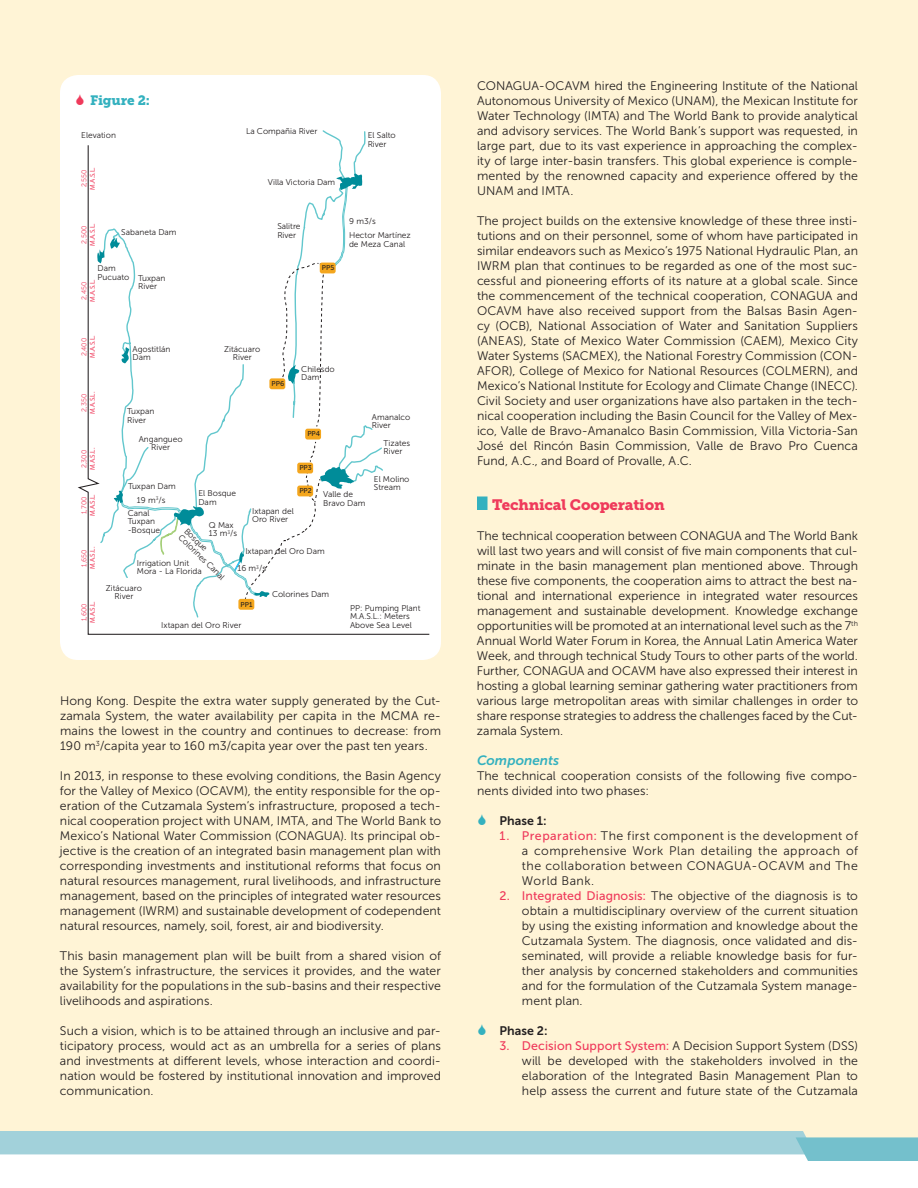
<style>
.page{position:relative;width:918px;height:1188px;background:#fff}
.page>*{position:absolute;margin:0;border:0;box-sizing:border-box;transform-origin:0 0}
.t1{font:15px "Museo Slab 900";letter-spacing:-.01em;color:#ef3a5b}
.t2{font:italic 13.5px "Museo Sans 700";color:#34b1bf}
.t3{font:13.5px "Museo Slab 900";letter-spacing:-.01em;color:#34b1bf}
.t4{font:12.3px/15px "Museo Sans 300";letter-spacing:.005em;color:#231f20;text-align:justify}
.t5{font:12.3px "Museo Sans 700";letter-spacing:.005em;color:#231f20}
.t6{font:8.4px/8.4px "Museo Sans 300";color:#231f20}
.t7{font:7.05px "Myriad Pro";color:#ef3c5c}
.t8{font:7.05px "Museo Sans 300";color:#ef3c5c}
.t9{font:7.05px "Museo Sans 500";color:#231f20}
.s1{font-family:"Museo Sans 500";color:#ef3a5b}
</style>
<div class="page">
<div style="left:0;top:0;width:918px;height:1146px;background:#fff4d6"></div>
<div style="left:477px;top:496px;width:11px;height:14px;background:#34b1bf"></div>
<div style="left:60px;top:75px;width:381px;height:585px;background:#fff;border-radius:18px"></div>
<svg style="left:78px;top:145px;width:351px;height:490px"></svg>
<svg style="left:97px;top:130px;width:287px;height:489px"></svg>
<svg style="left:0;top:1131px;width:918px;height:30px"></svg>
<p class="t3" style="left:90px;top:92px;width:61px">Figure 2:</p>
<p class="t6" style="left:81px;top:131px;width:36px">Elevation</p>
<p class="t8" style="left:80px;top:187px;width:19px;rotate:-90deg">2,550</p>
<p class="t7" style="left:88px;top:190px;width:24px;rotate:-90deg">M.A.S.L.</p>
<p class="t8" style="left:80px;top:244px;width:20px;rotate:-90deg">2,500</p>
<p class="t7" style="left:88px;top:246px;width:24px;rotate:-90deg">M.A.S.L.</p>
<p class="t8" style="left:80px;top:300px;width:19px;rotate:-90deg">2,450</p>
<p class="t7" style="left:88px;top:302px;width:24px;rotate:-90deg">M.A.S.L.</p>
<p class="t8" style="left:80px;top:356px;width:20px;rotate:-90deg">2,400</p>
<p class="t7" style="left:88px;top:358px;width:24px;rotate:-90deg">M.A.S.L.</p>
<p class="t8" style="left:80px;top:412px;width:19px;rotate:-90deg">2,350</p>
<p class="t7" style="left:88px;top:414px;width:24px;rotate:-90deg">M.A.S.L.</p>
<p class="t8" style="left:80px;top:468px;width:20px;rotate:-90deg">2,300</p>
<p class="t7" style="left:88px;top:470px;width:24px;rotate:-90deg">M.A.S.L.</p>
<p class="t8" style="left:80px;top:514px;width:19px;rotate:-90deg">1,700</p>
<p class="t7" style="left:88px;top:516px;width:24px;rotate:-90deg">M.A.S.L.</p>
<p class="t8" style="left:80px;top:567px;width:19px;rotate:-90deg">1,650</p>
<p class="t7" style="left:88px;top:569px;width:24px;rotate:-90deg">M.A.S.L.</p>
<p class="t8" style="left:80px;top:621px;width:19px;rotate:-90deg">1,600</p>
<p class="t7" style="left:88px;top:623px;width:24px;rotate:-90deg">M.A.S.L.</p>
<p class="t6" style="left:246px;top:127px;width:73px">La Compañia River</p>
<p class="t6" style="left:368px;top:131px;width:30px">El Salto<br>River</p>
<p class="t6" style="left:268px;top:178px;width:69px">Villa Victoria Dam</p>
<p class="t6" style="left:349px;top:217px;width:28px">9 m3/s</p>
<p class="t6" style="left:277px;top:222px;width:25px">Salitre<br>River</p>
<p class="t6" style="left:121px;top:228px;width:57px">Sabaneta Dam</p>
<p class="t6" style="left:349px;top:231px;width:63px">Hector Martínez de Meza Canal</p>
<p class="t9" style="left:322px;top:264px;width:14px">PP5</p>
<p class="t6" style="left:98px;top:264px;width:33px">Dam<br>Pucuato</p>
<p class="t6" style="left:138px;top:274px;width:29px">Tuxpan<br>River</p>
<p class="t6" style="left:133px;top:345px;width:39px">Agostitlán<br>Dam</p>
<p class="t6" style="left:224px;top:345px;width:38px;text-align:center">Zitácuaro<br>River</p>
<p class="t6" style="left:301px;top:365px;width:35px">Chilesdo<br>Dam</p>
<p class="t9" style="left:272px;top:380px;width:14px">PP6</p>
<p class="t6" style="left:127px;top:407px;width:29px">Tuxpan<br>River</p>
<p class="t6" style="left:372px;top:413px;width:40px">Amanalco<br>River</p>
<p class="t9" style="left:307px;top:430px;width:14px">PP4</p>
<p class="t6" style="left:139px;top:435px;width:45px;text-align:center">Angangueo<br>River</p>
<p class="t6" style="left:128px;top:482px;width:49px">Tuxpan Dam</p>
<p class="t6" style="left:384px;top:439px;width:28px">Tizates<br>River</p>
<p class="t9" style="left:299px;top:464px;width:14px">PP3</p>
<p class="t6" style="left:374px;top:475px;width:37px">El Molino<br>Stream</p>
<p class="t9" style="left:299px;top:487px;width:14px">PP2</p>
<p class="t6" style="left:198px;top:489px;width:39px">El Bosque<br>Dam</p>
<p class="t6" style="left:323px;top:490px;width:44px">Valle de<br>Bravo Dam</p>
<p class="t6" style="left:137px;top:496px;width:30px">19 m<sup>3</sup>/s</p>
<p class="t6" style="left:252px;top:507px;width:43px">Ixtapan del<br>Oro River</p>
<p class="t6" style="left:128px;top:509px;width:34px">Canal<br>Tuxpan -Bosque</p>
<p class="t6" style="left:209px;top:521px;width:30px">Q Max<br>13 m<sup>3</sup>/s</p>
<p class="t6" style="left:189px;top:527px;width:62px;rotate:45deg">Bosque<br>Colorines Canal</p>
<p class="t6" style="left:245px;top:547px;width:81px">Ixtapan del Oro Dam</p>
<p class="t6" style="left:137px;top:559px;width:67px">Irrigation Unit<br>Mora - La Florida</p>
<p class="t6" style="left:106px;top:584px;width:38px;text-align:center">Zitácuaro<br>River</p>
<p class="t6" style="left:238px;top:564px;width:30px">16 m<sup>3</sup>/s</p>
<p class="t6" style="left:272px;top:590px;width:59px">Colorines Dam</p>
<p class="t9" style="left:241px;top:600px;width:13px">PP1</p>
<p class="t6" style="left:350px;top:604px;width:72px">PP: Pumping Plant<br>M.A.S.L.: Meters<br>Above Sea Level</p>
<p class="t6" style="left:161px;top:621px;width:82px">Ixtapan del Oro River</p>
<p class="t4" style="left:60px;top:693px;width:383px">Hong Kong. Despite the extra water supply generated by the Cut&shy;zamala System, the water availability per capita in the MCMA re&shy;mains the lowest in the country and continues to decrease: from 190 m<sup>3</sup>/capita year to 160 m3/capita year over the past ten years.</p>
<p class="t4" style="left:60px;top:768px;width:383px">In 2013, in response to these evolving conditions, the Basin Agency for the Valley of Mexico (OCAVM), the entity responsible for the op&shy;eration of the Cutzamala System’s infrastructure, proposed a tech&shy;nical cooperation project with UNAM, IMTA, and The World Bank to Mexico’s National Water Commission (CONAGUA). Its principal ob&shy;jective is the creation of an integrated basin management plan with corresponding investments and institutional reforms that focus on natural resources management, rural livelihoods, and infrastructure management, based on the principles of integrated water resources management (IWRM) and sustainable development of codependent natural resources, namely, soil, forest, air and biodiversity.</p>
<p class="t4" style="left:60px;top:948px;width:383px">This basin management plan will be built from a shared vision of the System’s infrastructure, the services it provides, and the water availability for the populations in the sub-basins and their respective livelihoods and aspirations.</p>
<p class="t4" style="left:60px;top:1023px;width:383px">Such a vision, which is to be attained through an inclusive and par&shy;ticipatory process, would act as an umbrella for a series of plans and investments at different levels, whose interaction and coordi&shy;nation would be fostered by institutional innovation and improved communication.</p>
<p class="t4" style="left:477px;top:78px;width:383px">CONAGUA-OCAVM hired the Engineering Institute of the National Autonomous University of Mexico (UNAM), the Mexican Institute for Water Technology (IMTA) and The World Bank to provide analytical and advisory services. The World Bank’s support was requested, in large part, due to its vast experience in approaching the complex&shy;ity of large inter-basin transfers. This global experience is comple&shy;mented by the renowned capacity and experience offered by the UNAM and IMTA.</p>
<p class="t4" style="left:477px;top:213px;width:383px">The project builds on the extensive knowledge of these three insti&shy;tutions and on their personnel, some of whom have participated in similar endeavors such as Mexico’s 1975 National Hydraulic Plan, an IWRM plan that continues to be regarded as one of the most suc&shy;cessful and pioneering efforts of its nature at a global scale. Since the commencement of the technical cooperation, CONAGUA and OCAVM have also received support from the Balsas Basin Agen&shy;cy (OCB), National Association of Water and Sanitation Suppliers (ANEAS), State of Mexico Water Commission (CAEM), Mexico City Water Systems (SACMEX), the National Forestry Commission (CON-AFOR), College of Mexico for National Resources (COLMERN), and Mexico’s National Institute for Ecology and Climate Change (INECC).<br>Civil Society and user organizations have also partaken in the tech&shy;nical cooperation including the Basin Council for the Valley of Mex&shy;ico, Valle de Bravo-Amanalco Basin Commission, Villa Victoria-San José del Rincón Basin Commission, Valle de Bravo Pro Cuenca Fund, A.C., and Board of Provalle, A.C.</p>
<p class="t1" style="left:492px;top:496px;width:174px">Technical Cooperation</p>
<p class="t4" style="left:477px;top:528px;width:383px">The technical cooperation between CONAGUA and The World Bank will last two years and will consist of five main components that cul&shy;minate in the basin management plan mentioned above. Through these five components, the cooperation aims to attract the best na&shy;tional and international experience in integrated water resources management and sustainable development. Knowledge exchange opportunities will be promoted at an international level such as the 7<sup>th </sup>Annual World Water Forum in Korea, the Annual Latin America Water Week, and through technical Study Tours to other parts of the world.<br>Further, CONAGUA and OCAVM have also expressed their interest in hosting a global learning seminar gathering water practitioners from various large metropolitan areas with similar challenges in order to share response strategies to address the challenges faced by the Cut&shy;zamala System.</p>
<p class="t2" style="left:477px;top:753px;width:84px">Components</p>
<p class="t4" style="left:477px;top:768px;width:383px">The technical cooperation consists of the following five compo&shy;nents divided into two phases:</p>
<p class="t5" style="left:500px;top:814px;width:49px">Phase 1:</p>
<p class="t4" style="left:522px;top:828px;width:338px;text-indent:-22px"><span class="s1">1. Preparation:</span> The first component is the development of a comprehensive Work Plan detailing the approach of the collaboration between CONAGUA-OCAVM and The World Bank.</p>
<p class="t4" style="left:522px;top:888px;width:338px;text-indent:-22px"><span class="s1">2. Integrated Diagnosis:</span> The objective of the diagnosis is to obtain a multidisciplinary overview of the current situation by using the existing information and knowledge about the Cutzamala System. The diagnosis, once validated and dis&shy;seminated, will provide a reliable knowledge basis for fur&shy;ther analysis by concerned stakeholders and communities and for the formulation of the Cutzamala System manage&shy;ment plan.</p>
<p class="t5" style="left:500px;top:1024px;width:50px">Phase 2:</p>
<p class="t4" style="left:522px;top:1038px;width:338px;text-indent:-22px"><span class="s1">3. Decision Support System:</span> A Decision Support System (DSS) will be developed with the stakeholders involved in the elaboration of the Integrated Basin Management Plan to help assess the current and future state of the Cutzamala</p>
</div>
